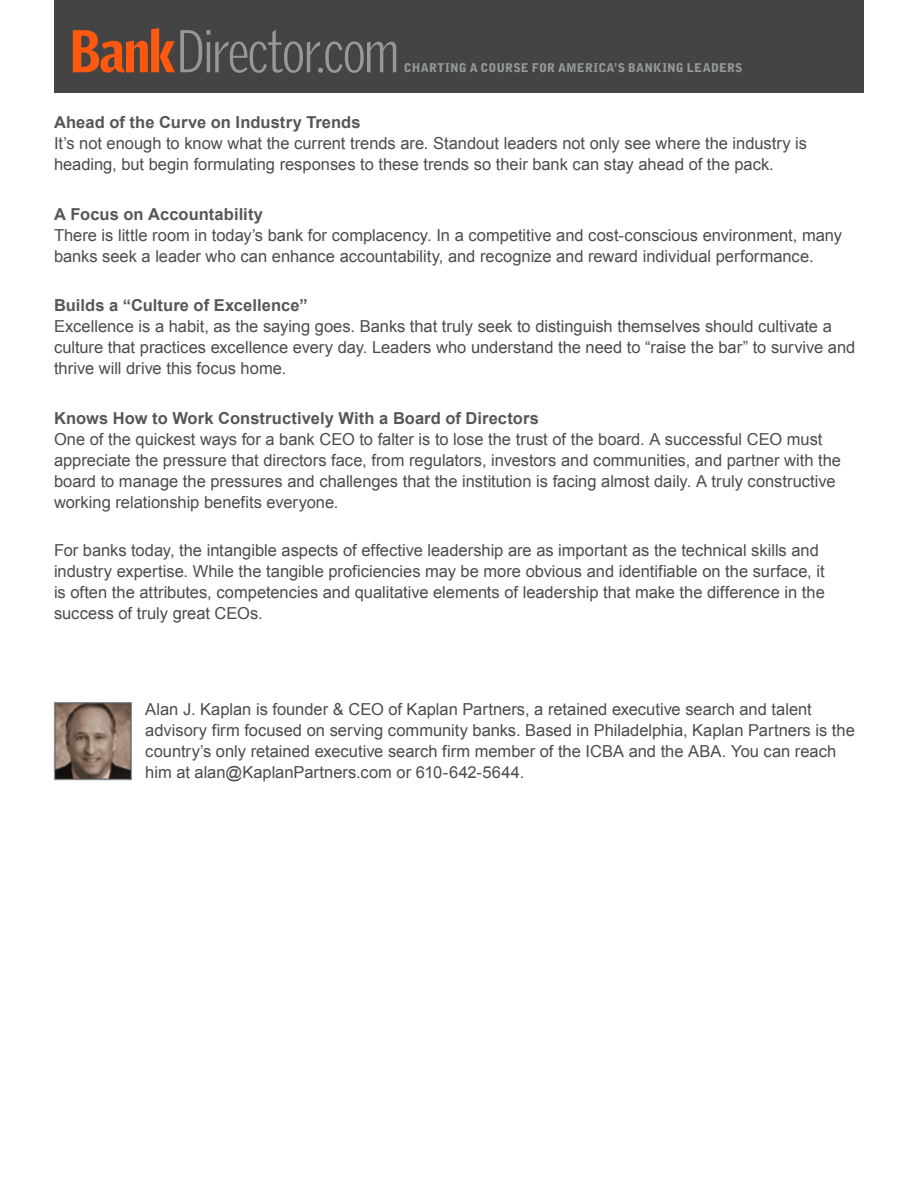
<style>
.page{position:relative;width:918px;height:1188px;background:#fff}
.page>*{position:absolute;margin:0;border:0;box-sizing:border-box;transform-origin:0 0}
.t1{font:300 58.5px "Griffith Gothic Cond";letter-spacing:-.025em;color:#95999b}
.t2{font:16.5px/21px "Arial";color:#4b4c4d}
.No_Space_After{font:700 16.5px "Arial";letter-spacing:.005em;color:#575756}
.t3{font:900 12px "Bell Gothic Std";letter-spacing:.015em;color:#95999b}
.s1{font-weight:900;color:#ff590f}
</style>
<div class="page">
<div style="left:54px;top:0;width:810px;height:93px;background:#444"></div>
<img style="left:56px;top:704px;width:74px;height:74px">
<div style="left:54px;top:702px;width:78px;height:78px;border:1px solid #95999b"></div>
<h1 class="t1" style="left:70px;top:20px;width:331px"><span class="s1">Bank</span>Director.com</h1>
<p class="t3" style="left:404px;top:61px;width:340px">CHARTING A COURSE FOR AMERICA’S BANKING LEADERS</p>
<p class="No_Space_After" style="left:54px;top:111px;width:308px">Ahead of the Curve on Industry Trends</p>
<p class="t2" style="left:54px;top:133px;width:755px">It’s not enough to know what the current trends are. Standout leaders not only see where the industry is heading, but begin formulating responses to these trends so their bank can stay ahead of the pack.</p>
<p class="No_Space_After" style="left:54px;top:203px;width:211px">A Focus on Accountability</p>
<p class="t2" style="left:54px;top:224px;width:789px">There is little room in today’s bank for complacency. In a competitive and cost-conscious environment, many banks seek a leader who can enhance accountability, and recognize and reward individual performance.</p>
<p class="No_Space_After" style="left:54px;top:294px;width:255px">Builds a “Culture of Excellence”</p>
<p class="t2" style="left:54px;top:316px;width:803px">Excellence is a habit, as the saying goes. Banks that truly seek to distinguish themselves should cultivate a culture that practices excellence every day. Leaders who understand the need to “raise the bar” to survive and thrive will drive this focus home.</p>
<p class="No_Space_After" style="left:54px;top:407px;width:486px">Knows How to Work Constructively With a Board of Directors</p>
<p class="t2" style="left:54px;top:428px;width:789px">One of the quickest ways for a bank CEO to falter is to lose the trust of the board. A successful CEO must appreciate the pressure that directors face, from regulators, investors and communities, and partner with the board to manage the pressures and challenges that the institution is facing almost daily. A truly constructive working relationship benefits everyone.</p>
<p class="t2" style="left:54px;top:539px;width:772px">For banks today, the intangible aspects of effective leadership are as important as the technical skills and industry expertise. While the tangible proficiencies may be more obvious and identifiable on the surface, it is often the attributes, competencies and qualitative elements of leadership that make the difference in the success of truly great CEOs.</p>
<p class="t2" style="left:145px;top:698px;width:711px">Alan J. Kaplan is founder &amp; CEO of Kaplan Partners, a retained executive search and talent advisory firm focused on serving community banks. Based in Philadelphia, Kaplan Partners is the country’s only retained executive search firm member of the ICBA and the ABA. You can reach him at alan@KaplanPartners.com or 610-642-5644.</p>
</div>
